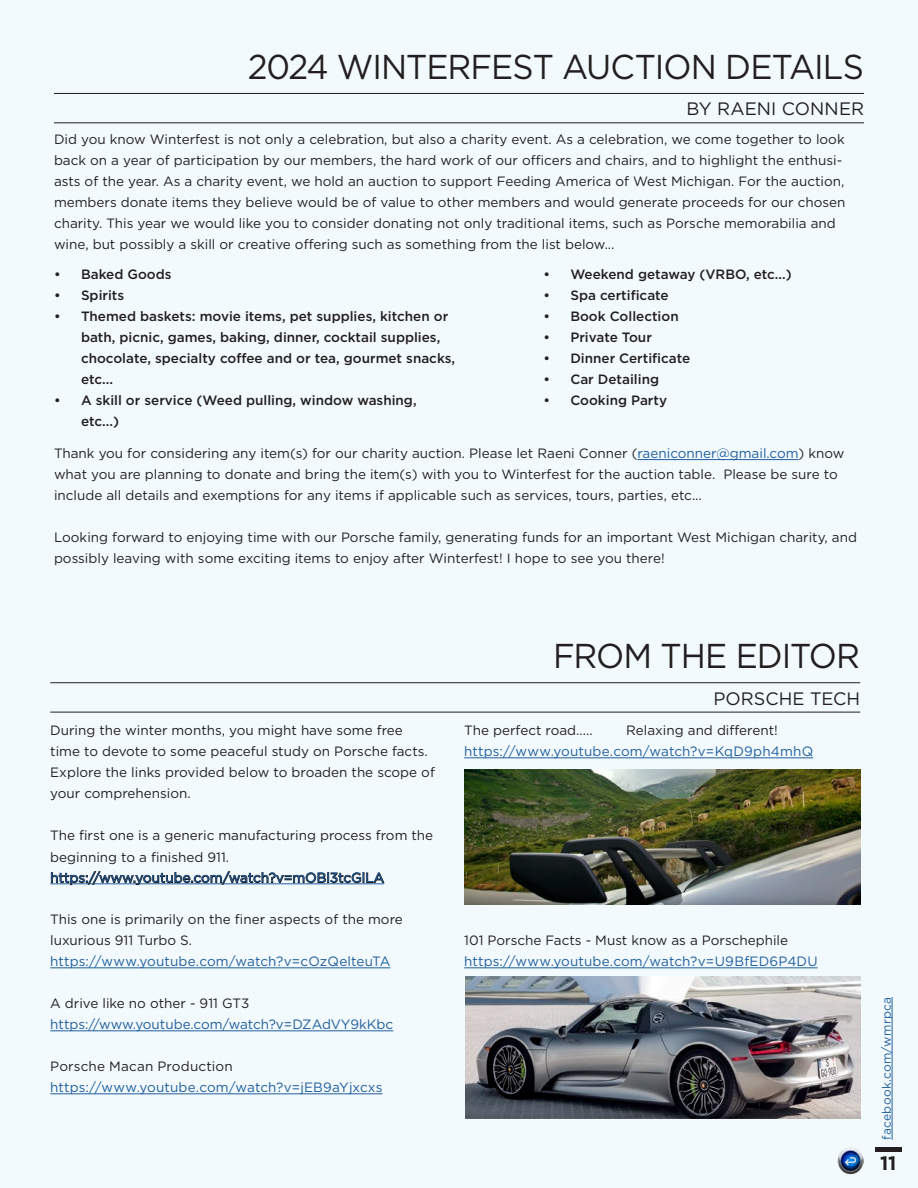
<style>
.page{position:relative;width:918px;height:1188px;background:#f2fafe}
.page>*{position:absolute;margin:0;border:0;box-sizing:border-box;transform-origin:0 0}
.t1{font:34.5px "Gotham";letter-spacing:-.035em;color:#231f20;scale:.96 1}
.t2{font:700 19.5px "Gotham";color:#231f20}
.t3{font:18px "Gotham";color:#231f20}
.t4{font:13.5px/21px "Gotham";color:#231f20}
.t5{font:500 13.5px/21px "Gotham";color:#231f20}
.t6{font:13.5px "Gotham";letter-spacing:.005em;color:#215e9e}
.t7{font:12px "Gotham";letter-spacing:.02em;color:#215e9e}
.s1{color:#215e9e}
</style>
<div class="page">
<hr style="left:50px;top:883px;width:334px;height:1px;background:#215e9e">
<hr style="left:50px;top:967px;width:340px;height:1px;background:#215e9e">
<hr style="left:50px;top:1030px;width:343px;height:1px;background:#215e9e">
<hr style="left:50px;top:1093px;width:332px;height:1px;background:#215e9e">
<hr style="left:464px;top:757px;width:349px;height:1px;background:#215e9e">
<hr style="left:464px;top:967px;width:354px;height:1px;background:#215e9e">
<hr style="left:50px;top:682px;width:810px;height:1px;background:#231f20">
<hr style="left:50px;top:712px;width:810px;height:1px;background:#231f20">
<hr style="left:54px;top:93px;width:810px;height:1px;background:#231f20">
<hr style="left:54px;top:122px;width:810px;height:1px;background:#231f20">
<hr style="left:638px;top:459px;width:161px;height:1px;background:#215e9e">
<img style="left:464px;top:770px;width:396px;height:134px">
<img style="left:466px;top:977px;width:394px;height:142px">
<hr style="left:892px;top:997px;width:1px;height:143px;background:#215e9e">
<hr style="left:875px;top:1148px;width:27px;height:4px;background:#231f20">
<img style="left:837px;top:1148px;width:27px;height:26px">
<h1 class="t1" style="left:248px;top:44px;width:643px">2024 WINTERFEST AUCTION DETAILS</h1>
<h3 class="t3" style="left:686px;top:98px;width:179px">BY RAENI CONNER</h3>
<p class="t4" style="left:54px;top:128px;width:793px">Did you know Winterfest is not only a celebration, but also a charity event. As a celebration, we come together to look back on a year of participation by our members, the hard work of our officers and chairs, and to highlight the enthusi&shy;asts of the year. As a charity event, we hold an auction to support Feeding America of West Michigan. For the auction, members donate items they believe would be of value to other members and would generate proceeds for our chosen charity. This year we would like you to consider donating not only traditional items, such as Porsche memorabilia and wine, but possibly a skill or creative offering such as something from the list below...</p>
<p class="t5" style="left:54px;top:264px;width:119px">• Baked Goods</p>
<p class="t5" style="left:54px;top:285px;width:72px">• Spirits</p>
<p class="t5" style="left:81px;top:306px;width:376px;text-indent:-27px">• Themed baskets: movie items, pet supplies, kitchen or bath, picnic, games, baking, dinner, cocktail supplies, chocolate, specialty coffee and or tea, gourmet snacks, etc...</p>
<p class="t5" style="left:81px;top:390px;width:337px;text-indent:-27px">• A skill or service (Weed pulling, window washing, etc...)</p>
<p class="t5" style="left:543px;top:264px;width:250px">• Weekend getaway (VRBO, etc...)</p>
<p class="t5" style="left:543px;top:285px;width:127px">• Spa certificate</p>
<p class="t5" style="left:543px;top:306px;width:137px">• Book Collection</p>
<p class="t5" style="left:543px;top:327px;width:110px">• Private Tour</p>
<p class="t5" style="left:543px;top:348px;width:148px">• Dinner Certificate</p>
<p class="t5" style="left:543px;top:369px;width:117px">• Car Detailing</p>
<p class="t5" style="left:543px;top:390px;width:125px">• Cooking Party</p>
<p class="t4" style="left:54px;top:443px;width:792px">Thank you for considering any item(s) for our charity auction. Please let Raeni Conner (<span class="s1">raeniconner@gmail.com</span>) know what you are planning to donate and bring the item(s) with you to Winterfest for the auction table. Please be sure to include all details and exemptions for any items if applicable such as services, tours, parties, etc...</p>
<p class="t4" style="left:54px;top:527px;width:805px">Looking forward to enjoying time with our Porsche family, generating funds for an important West Michigan charity, and possibly leaving with some exciting items to enjoy after Winterfest! I hope to see you there!</p>
<p class="t4" style="left:50px;top:720px;width:386px">During the winter months, you might have some free time to devote to some peaceful study on Porsche facts.<br>Explore the links provided below to broaden the scope of your comprehension.</p>
<p class="t4" style="left:50px;top:825px;width:385px">The first one is a generic manufacturing process from the beginning to a finished 911. https://www.youtube.com/watch?v=mOBl3tcGlLA</p>
<p class="t4" style="left:50px;top:909px;width:354px">This one is primarily on the finer aspects of the more luxurious 911 Turbo S.</p>
<p class="t6" style="left:50px;top:953px;width:342px">https://www.youtube.com/watch?v=cOzQelteuTA</p>
<p class="t4" style="left:50px;top:993px;width:201px">A drive like no other - 911 GT3</p>
<p class="t6" style="left:50px;top:1016px;width:345px">https://www.youtube.com/watch?v=DZAdVY9kKbc</p>
<p class="t4" style="left:50px;top:1056px;width:184px">Porsche Macan Production</p>
<p class="t6" style="left:50px;top:1079px;width:334px">https://www.youtube.com/watch?v=jEB9aYjxcxs</p>
<h1 class="t1" style="left:553px;top:634px;width:321px">FROM THE EDITOR</h1>
<h3 class="t3" style="left:713px;top:687px;width:148px">PORSCHE TECH</h3>
<p class="t4" style="left:464px;top:720px;width:130px">The perfect road.....</p>
<p class="t4" style="left:626px;top:720px;width:153px">Relaxing and different!</p>
<p class="t6" style="left:464px;top:743px;width:350px">https://www.youtube.com/watch?v=KqD9ph4mhQ</p>
<p class="t4" style="left:464px;top:930px;width:325px">101 Porsche Facts - Must know as a Porschephile</p>
<p class="t6" style="left:464px;top:953px;width:355px">https://www.youtube.com/watch?v=U9BfED6P4DU</p>
<p class="t7" style="left:879px;top:1140px;width:144px;rotate:-90deg">facebook.com/wmrpca</p>
<h2 class="t2" style="left:880px;top:1150px;width:18px">11</h2>
</div>
